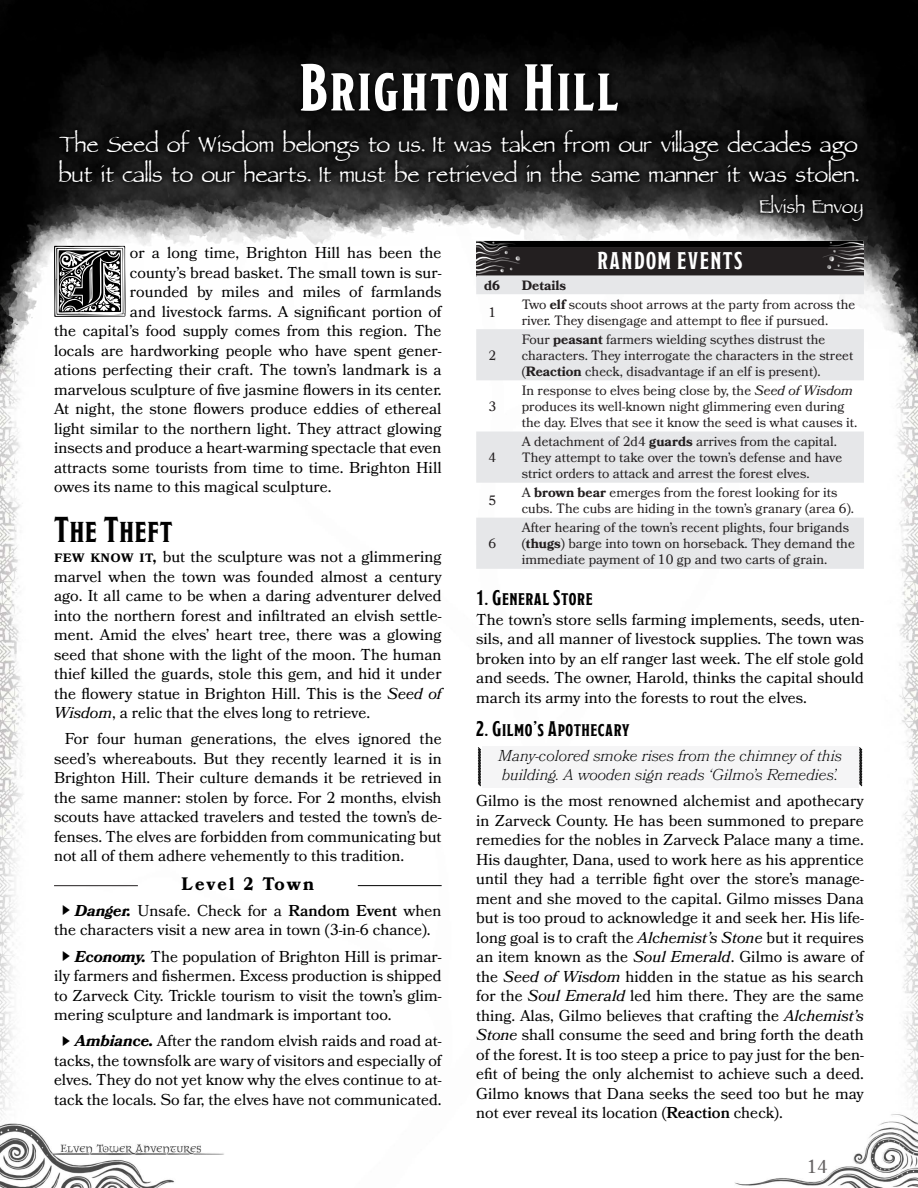
<style>
.page{position:relative;width:918px;height:1188px;background:#fff}
.page>*{position:absolute;margin:0;border:0;box-sizing:border-box;transform-origin:0 0}
.Drops_Caps{font:88.8px "Neugotische Initialen";color:#010101}
.Chapter_Header{font:700 66px "Modesto Condensed";letter-spacing:.04em;color:#fff}
.Epigraph{font:36px/30px "Parchment MF";color:#fff}
.Heading_1{font:36px "Modesto Condensed";letter-spacing:.025em;color:#010101}
.Epigraph_Author{font:30px "Parchment MF";color:#fff}
.Random_Encounters_Ta{font:700 24px "Modesto Condensed";letter-spacing:.06em;color:#fff}
.Heading_2{font:700 21px "Modesto Condensed";letter-spacing:.025em;color:#010101}
.t1{font:18.6px "Bookmania";color:#231f20}
.Encounter_Level{font:700 18px "Bookmania";color:#000}
.Core_Body{font:15.75px/19.5px "Bookmania";color:#010101;text-align:justify}
.Drops_Caps-2{font:15.75px "Bookmania";color:#010101}
.Small_Caps_-_after_H{font:15.75px/19.5px "Bookmania";color:#010101;text-align:justify}
.Core_Body_-_Indented{font:15.75px/19.5px "Bookmania";color:#010101;text-align:justify}
.Boxed_Text{font:italic 300 15.75px/18.9px "Bookmania";color:#010101}
.Lines{font:13.5px/16.2px "Bookmania";color:#231f20}
.Lines-2{font:700 13.5px "Bookmania";color:#231f20}
.Numbers{font:13.5px "Bookmania";color:#231f20}
.Numbers-2{font:700 13.5px "Bookmania";color:#231f20}
.s1{font-weight:600;font-size:16.5px}
.s2{font-style:italic}
.s3{font-family:"Hira Kaku Pro W3";font-size:10.5px;color:#000}
.s4{font-weight:700;font-style:italic}
.s5{font-weight:600}
.s6{font-weight:700}
</style>
<div class="page">
<img style="left:0;top:395px;width:918px;height:793px">
<img style="left:0;top:0;width:918px;height:395px">
<div style="left:53px;top:124px;width:816px;height:103px;background:#010101;opacity:.75"></div>
<div style="left:295px;top:58px;width:329px;height:59px;background:#0a0a0a"></div>
<hr style="left:358px;top:885px;width:84px;height:1px;background:#000">
<hr style="left:54px;top:885px;width:84px;height:1px;background:#231f20">
<div style="left:476px;top:244px;width:388px;height:33px;background:#231f20"></div>
<div style="left:482px;top:746px;width:377px;height:41px;background:#f5f5f6"></div>
<svg style="left:477px;top:747px;width:5px;height:40px"></svg>
<svg style="left:859px;top:747px;width:4px;height:40px"></svg>
<svg style="left:476px;top:275px;width:388px;height:294px;fill:#e6e7e9"></svg>
<img style="left:476px;top:241px;width:388px;height:33px">
<p class="Chapter_Header" style="left:299px;top:55px;width:321px">Brighton Hill</p>
<p class="Epigraph" style="left:59px;top:132px;width:801px">The Seed of Wisdom belongs to us. It was taken from our village decades ago but it calls to our hearts. It must be retrieved in the same manner it was stolen.</p>
<p class="Epigraph_Author" style="left:760px;top:194px;width:106px">Elvish Envoy</p>
<p class="Drops_Caps" style="left:50px;top:234px;width:82px">F</p>
<p class="Drops_Caps-2" style="left:130px;top:244px;width:313px">or a long time, Brighton Hill has been the</p>
<p class="Drops_Caps-2" style="left:130px;top:263px;width:313px">county’s bread basket. The small town is sur-</p>
<p class="Drops_Caps-2" style="left:130px;top:283px;width:313px">rounded by miles and miles of farmlands</p>
<p class="Drops_Caps-2" style="left:130px;top:302px;width:313px">and livestock farms. A significant portion of</p>
<p class="Drops_Caps-2" style="left:54px;top:322px;width:389px">the capital’s food supply comes from this region. The</p>
<p class="Drops_Caps-2" style="left:54px;top:341px;width:389px">locals are hardworking people who have spent gener-</p>
<p class="Drops_Caps-2" style="left:54px;top:361px;width:389px">ations perfecting their craft. The town’s landmark is a</p>
<p class="Drops_Caps-2" style="left:54px;top:380px;width:389px">marvelous sculpture of five jasmine flowers in its center.</p>
<p class="Drops_Caps-2" style="left:54px;top:400px;width:389px">At night, the stone flowers produce eddies of ethereal</p>
<p class="Drops_Caps-2" style="left:54px;top:419px;width:389px">light similar to the northern light. They attract glowing</p>
<p class="Drops_Caps-2" style="left:54px;top:439px;width:389px">insects and produce a heart-warming spectacle that even</p>
<p class="Drops_Caps-2" style="left:54px;top:458px;width:389px">attracts some tourists from time to time. Brighton Hill</p>
<p class="Drops_Caps-2" style="left:54px;top:478px;width:279px">owes its name to this magical sculpture.</p>
<p class="Heading_1" style="left:54px;top:512px;width:120px">The Theft</p>
<p class="Small_Caps_-_after_H" style="left:54px;top:547px;width:389px"><span class="s1">Few know it,</span> but the sculpture was not a glimmering marvel when the town was founded almost a century ago. It all came to be when a daring adventurer delved into the northern forest and infiltrated an elvish settle&shy;ment. Amid the elves’ heart tree, there was a glowing seed that shone with the light of the moon. The human thief killed the guards, stole this gem, and hid it under the flowery statue in Brighton Hill. This is the <span class="s2">Seed of Wisdom</span> , a relic that the elves long to retrieve.</p>
<p class="Core_Body_-_Indented" style="left:54px;top:729px;width:389px;text-indent:11px">For four human generations, the elves ignored the seed’s whereabouts. But they recently learned it is in Brighton Hill. Their culture demands it be retrieved in the same manner: stolen by force. For 2 months, elvish scouts have attacked travelers and tested the town’s de&shy;fenses. The elves are forbidden from communicating but not all of them adhere vehemently to this tradition.</p>
<p class="Encounter_Level" style="left:182px;top:873px;width:134px">Level 2 Town</p>
<p class="Core_Body" style="left:54px;top:901px;width:389px;text-indent:7px"><span class="s3">▶</span> <span class="s4">Danger.</span> Unsafe. Check for a <span class="s5">Random Event</span> when the characters visit a new area in town (3-in-6 chance).</p>
<p class="Core_Body" style="left:54px;top:947px;width:389px;text-indent:7px"><span class="s3">▶</span> <span class="s4">Economy.</span> The population of Brighton Hill is primar&shy;ily farmers and fishermen. Excess production is shipped to Zarveck City. Trickle tourism to visit the town’s glim&shy;mering sculpture and landmark is important too.</p>
<p class="Core_Body" style="left:54px;top:1031px;width:389px;text-align:center"><span class="s3">▶</span> <span class="s4">Ambiance.</span> After the random elvish raids and road at&shy;tacks, the townsfolk are wary of visitors and especially of elves. They do not yet know why the elves continue to at&shy;tack the locals. So far, the elves have not communicated.</p>
<p class="Random_Encounters_Ta" style="left:598px;top:249px;width:147px">RANDOM EVENTS</p>
<p class="Numbers-2" style="left:484px;top:277px;width:17px">d6</p>
<p class="Lines-2" style="left:522px;top:277px;width:46px">Details</p>
<p class="Numbers" style="left:488px;top:304px;width:9px">1</p>
<p class="Lines" style="left:522px;top:296px;width:335px">Two <span class="s6">elf</span> scouts shoot arrows at the party from across the river. They disengage and attempt to flee if pursued.</p>
<p class="Numbers" style="left:488px;top:347px;width:9px">2</p>
<p class="Lines" style="left:522px;top:331px;width:333px">Four <span class="s6">peasant</span> farmers wielding scythes distrust the characters. They interrogate the characters in the street (<span class="s6">Reaction</span> check, disadvantage if an elf is present).</p>
<p class="Numbers" style="left:488px;top:398px;width:9px">3</p>
<p class="Numbers" style="left:488px;top:450px;width:9px">4</p>
<p class="Lines" style="left:522px;top:382px;width:337px">In response to elves being close by, the <span class="s2">Seed of Wisdom </span>produces its well-known night glimmering even during the day. Elves that see it know the seed is what causes it.</p>
<p class="Lines" style="left:522px;top:433px;width:322px">A detachment of 2d4 <span class="s6">guards</span> arrives from the capital.<br>They attempt to take over the town’s defense and have strict orders to attack and arrest the forest elves.</p>
<p class="Numbers" style="left:488px;top:493px;width:9px">5</p>
<p class="Lines" style="left:522px;top:484px;width:334px">A <span class="s6">brown bear</span> emerges from the forest looking for its cubs. The cubs are hiding in the town’s granary (area 6).</p>
<p class="Numbers" style="left:488px;top:536px;width:9px">6</p>
<p class="Lines" style="left:522px;top:519px;width:335px">After hearing of the town’s recent plights, four brigands (<span class="s6">thugs</span>) barge into town on horseback. They demand the immediate payment of 10 gp and two carts of grain.</p>
<p class="Heading_2" style="left:476px;top:587px;width:118px">1. General Store</p>
<p class="Core_Body" style="left:476px;top:609px;width:389px">The town’s store sells farming implements, seeds, uten&shy;sils, and all manner of livestock supplies. The town was broken into by an elf ranger last week. The elf stole gold and seeds. The owner, Harold, thinks the capital should march its army into the forests to rout the elves.</p>
<p class="Heading_2" style="left:476px;top:718px;width:155px">2. Gilmo’s Apothecary</p>
<p class="Boxed_Text" style="left:498px;top:746px;width:345px">Many-colored smoke rises from the chimney of this building. A wooden sign reads ‘Gilmo’s Remedies’.</p>
<p class="Core_Body" style="left:476px;top:791px;width:389px">Gilmo is the most renowned alchemist and apothecary in Zarveck County. He has been summoned to prepare remedies for the nobles in Zarveck Palace many a time.<br>His daughter, Dana, used to work here as his apprentice until they had a terrible fight over the store’s manage&shy;ment and she moved to the capital. Gilmo misses Dana but is too proud to acknowledge it and seek her. His life&shy;long goal is to craft the <span class="s2">Alchemist’s Stone</span> but it requires an item known as the <span class="s2">Soul Emerald</span>. Gilmo is aware of the <span class="s2">Seed of Wisdom</span> hidden in the statue as his search for the <span class="s2">Soul Emerald</span> led him there. They are the same thing. Alas, Gilmo believes that crafting the <span class="s2">Alchemist’s Stone</span> shall consume the seed and bring forth the death of the forest. It is too steep a price to pay just for the ben&shy;efit of being the only alchemist to achieve such a deed.<br>Gilmo knows that Dana seeks the seed too but he may not ever reveal its location (<span class="s5">Reaction</span> check).</p>
<p class="t1" style="left:806px;top:1156px;width:23px">14</p>
</div>
